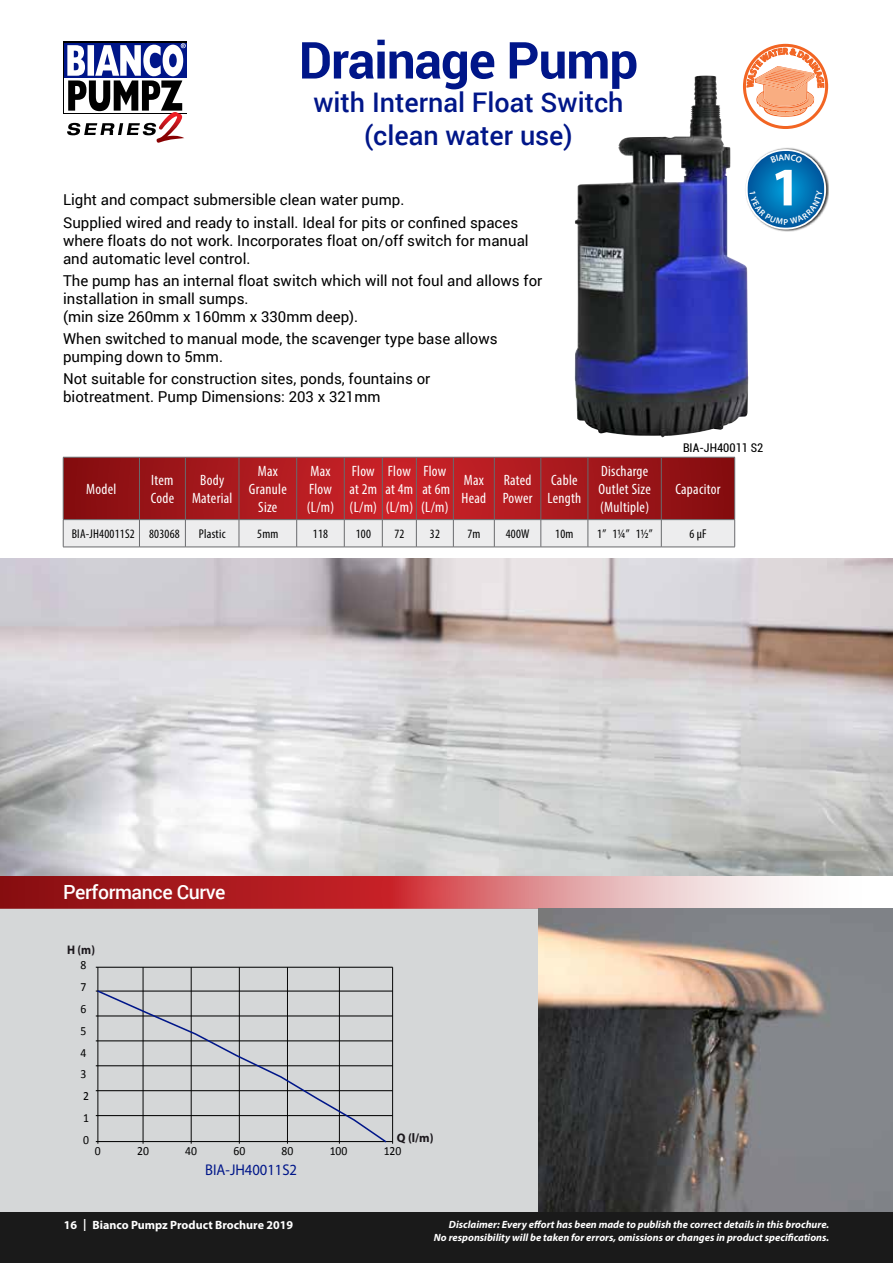
<style>
.page{position:relative;width:893px;height:1263px;background:#fff}
.page>*{position:absolute;margin:0;border:0;box-sizing:border-box;transform-origin:0 0}
.t1{font:700 54.75px "Myriad Pro";color:#fff}
.t2{font:700 51px "Roboto";letter-spacing:-.02em;color:#001689}
.t3{font:500 27px/33px "Roboto";color:#001689;text-align:center}
.t4{font:500 19.5px "Roboto";letter-spacing:-.02em;color:#fff}
.t5{font:15.6px "Myriad Pro";color:#001689;scale:.94 1}
.t6{font:15px/18px "Roboto";color:#000}
.t7{font:condensed 15px/18px "Myriad Pro";letter-spacing:.02em;color:#fff}
.t8{font:condensed 12.75px "Myriad Pro";letter-spacing:.02em;color:#000}
.t9{font:12.45px "Calibri";color:#010101;scale:.94 1}
.t10{font:700 12.45px "Myriad Pro";color:#1b171c}
.t11{font:700 12.45px "Myriad Pro";color:#1b171c;scale:.94 1}
.t12{font:700 12px "Myriad Pro";color:#fff}
.t13{font:condensed 12px "Roboto";color:#000}
.t14{font:italic 700 10.5px/12.6px "Myriad Pro";color:#fff;text-align:right}
.t15{font:600 8.55px "Myriad Pro";color:#fff}
</style>
<div class="page">
<div style="left:0;top:908px;width:893px;height:304px;background:#d5d7d8"></div>
<svg style="left:0;top:875px;width:893px;height:33px;background:#cc7275"></svg>
<img style="left:748px;top:148px;width:80px;height:84px">
<svg style="left:746px;top:150px;width:79px;height:79px;background:#0976b6"></svg>
<div style="left:746px;top:149px;width:80px;height:81px;border:2px solid #fff;border-radius:50%"></div>
<svg style="left:63px;top:42px;width:124px;height:72px"></svg>
<div style="left:64px;top:78px;width:122px;height:35px;background:#fff"></div>
<div style="left:64px;top:43px;width:122px;height:35px;background:#001689"></div>
<svg style="left:67px;top:43px;width:119px;height:100px"></svg>
<svg style="left:744px;top:45px;width:83px;height:83px"></svg>
<div style="left:743px;top:44px;width:85px;height:85px;border:3px solid #f26523;border-radius:50%"></div>
<img style="left:575px;top:76px;width:173px;height:361px">
<img style="left:0;top:559px;width:893px;height:316px">
<svg style="left:63px;top:457px;width:672px;height:90px;background:#ba595c"></svg>
<hr style="left:63px;top:547px;width:76px;height:1px;background:#696a6d">
<hr style="left:139px;top:547px;width:46px;height:1px;background:#696a6d">
<hr style="left:185px;top:547px;width:54px;height:1px;background:#696a6d">
<hr style="left:239px;top:547px;width:58px;height:1px;background:#696a6d">
<hr style="left:297px;top:547px;width:47px;height:1px;background:#696a6d">
<hr style="left:344px;top:547px;width:38px;height:1px;background:#696a6d">
<hr style="left:382px;top:547px;width:34px;height:1px;background:#696a6d">
<hr style="left:416px;top:547px;width:37px;height:1px;background:#696a6d">
<hr style="left:453px;top:547px;width:41px;height:1px;background:#696a6d">
<hr style="left:494px;top:547px;width:47px;height:1px;background:#696a6d">
<hr style="left:541px;top:547px;width:47px;height:1px;background:#696a6d">
<hr style="left:588px;top:547px;width:73px;height:1px;background:#696a6d">
<hr style="left:661px;top:547px;width:74px;height:1px;background:#696a6d">
<hr style="left:392px;top:967px;width:1px;height:177px;background:#000">
<hr style="left:98px;top:967px;width:1px;height:177px;background:#000">
<hr style="left:96px;top:1115px;width:297px;height:1px;background:#000">
<hr style="left:96px;top:1065px;width:297px;height:1px;background:#000">
<hr style="left:96px;top:1040px;width:297px;height:1px;background:#000">
<hr style="left:96px;top:1016px;width:297px;height:1px;background:#000">
<hr style="left:96px;top:991px;width:297px;height:1px;background:#000">
<hr style="left:96px;top:967px;width:297px;height:1px;background:#000">
<hr style="left:96px;top:1141px;width:297px;height:1px;background:#000">
<hr style="left:339px;top:967px;width:1px;height:177px;background:#000">
<hr style="left:287px;top:967px;width:1px;height:177px;background:#000">
<hr style="left:239px;top:967px;width:1px;height:177px;background:#000">
<hr style="left:191px;top:967px;width:1px;height:177px;background:#000">
<hr style="left:143px;top:967px;width:1px;height:177px;background:#000">
<hr style="left:96px;top:1090px;width:297px;height:1px;background:#000">
<svg style="left:96px;top:989px;width:292px;height:155px"></svg>
<img style="left:538px;top:908px;width:355px;height:304px">
<div style="left:0;top:1212px;width:893px;height:51px;background:#1a1a1a"></div>
<svg style="left:770px;top:154px;width:33px;height:9px"></svg>
<svg style="left:749px;top:191px;width:34px;height:34px"></svg>
<svg style="left:790px;top:190px;width:32px;height:34px"></svg>
<svg style="left:747px;top:48px;width:77px;height:69px"></svg>
<h2 class="t2" style="left:299px;top:24px;width:341px">Drainage Pump</h2>
<h3 class="t3" style="left:313px;top:84px;width:312px">with Internal Float Switch (clean water use)</h3>
<p class="t6" style="left:63px;top:188px;width:457px;line-height:22.2px">Light and compact submersible clean water pump.<br>Supplied wired and ready to install. Ideal for pits or confined spaces</p>
<p class="t6" style="left:63px;top:231px;width:467px">where floats do not work. Incorporates float on/off switch for manual and automatic level control.</p>
<p class="t6" style="left:63px;top:271px;width:481px">The pump has an internal float switch which will not foul and allows for installation in small sumps.<br>(min size 260mm x 160mm x 330mm deep).</p>
<p class="t6" style="left:63px;top:329px;width:436px">When switched to manual mode, the scavenger type base allows pumping down to 5mm.</p>
<p class="t6" style="left:63px;top:369px;width:369px">Not suitable for construction sites, ponds, fountains or biotreatment. Pump Dimensions: 203 x 321mm</p>
<h1 class="t1" style="left:771px;top:151px;width:32px">1</h1>
<p class="t15" style="left:784px;top:216px;width:6px">P</p>
<p class="t7" style="left:86px;top:480px;width:32px">Model</p>
<p class="t7" style="left:151px;top:471px;width:25px">Item<br>Code</p>
<p class="t7" style="left:192px;top:471px;width:42px;text-align:center">Body<br>Material</p>
<p class="t7" style="left:249px;top:462px;width:39px;text-align:center">Max<br>Granule<br>Size</p>
<p class="t7" style="left:307px;top:462px;width:29px">Max<br>Flow (L/m)</p>
<p class="t7" style="left:349px;top:462px;width:29px">Flow at 2m (L/m)</p>
<p class="t7" style="left:385px;top:462px;width:29px">Flow at 4m (L/m)</p>
<p class="t7" style="left:421px;top:462px;width:30px">Flow at 6m (L/m)</p>
<p class="t7" style="left:462px;top:471px;width:26px">Max<br>Head</p>
<p class="t7" style="left:503px;top:471px;width:31px">Rated<br>Power</p>
<p class="t7" style="left:547px;top:471px;width:35px">Cable<br>Length</p>
<p class="t7" style="left:598px;top:462px;width:54px">Discharge<br>Outlet Size (Multiple)</p>
<p class="t13" style="left:683px;top:439px;width:82px">BIA-JH40011 S2</p>
<p class="t7" style="left:675px;top:480px;width:47px">Capacitor</p>
<p class="t8" style="left:72px;top:526px;width:110px">BIA-JH40011S2 803068</p>
<p class="t8" style="left:199px;top:526px;width:28px">Plastic</p>
<p class="t8" style="left:257px;top:526px;width:23px">5mm</p>
<p class="t8" style="left:313px;top:526px;width:17px">118</p>
<p class="t8" style="left:356px;top:526px;width:17px">100</p>
<p class="t8" style="left:394px;top:526px;width:12px">72</p>
<p class="t8" style="left:430px;top:526px;width:12px">32</p>
<p class="t8" style="left:467px;top:526px;width:15px">7m</p>
<p class="t8" style="left:506px;top:526px;width:25px">400W</p>
<p class="t8" style="left:555px;top:526px;width:20px">10m</p>
<p class="t8" style="left:597px;top:526px;width:57px">1” 1¼” 1½”</p>
<p class="t8" style="left:689px;top:526px;width:19px">6 µF</p>
<h3 class="t4" style="left:63px;top:878px;width:164px">Performance Curve</h3>
<p class="t11" style="left:67px;top:942px;width:31px">H (m)</p>
<p class="t9" style="left:80px;top:957px;width:8px">8</p>
<p class="t9" style="left:80px;top:979px;width:8px">7</p>
<p class="t9" style="left:80px;top:1001px;width:8px">6</p>
<p class="t9" style="left:80px;top:1023px;width:8px">5</p>
<p class="t9" style="left:80px;top:1044px;width:8px">4</p>
<p class="t9" style="left:80px;top:1066px;width:8px">3</p>
<p class="t9" style="left:83px;top:1088px;width:8px">2</p>
<p class="t9" style="left:83px;top:1110px;width:8px">1</p>
<p class="t9" style="left:83px;top:1132px;width:8px">0</p>
<p class="t10" style="left:397px;top:1130px;width:38px">Q (l/m)</p>
<p class="t9" style="left:95px;top:1143px;width:8px">0</p>
<p class="t9" style="left:384px;top:1143px;width:20px">120</p>
<p class="t9" style="left:137px;top:1143px;width:14px">20</p>
<p class="t9" style="left:185px;top:1143px;width:14px">40</p>
<p class="t9" style="left:233px;top:1143px;width:14px">60</p>
<p class="t9" style="left:282px;top:1143px;width:14px">80</p>
<p class="t9" style="left:330px;top:1143px;width:20px">100</p>
<p class="t5" style="left:205px;top:1160px;width:99px">BIA-JH40011S2</p>
<p class="t12" style="left:64px;top:1217px;width:231px">16 | Bianco Pumpz Product Brochure 2019</p>
<p class="t14" style="left:434px;top:1218px;width:397px">Disclaimer: Every effort has been made to publish the correct details in this brochure.<br>No responsibility will be taken for errors, omissions or changes in product specifications.</p>
</div>
